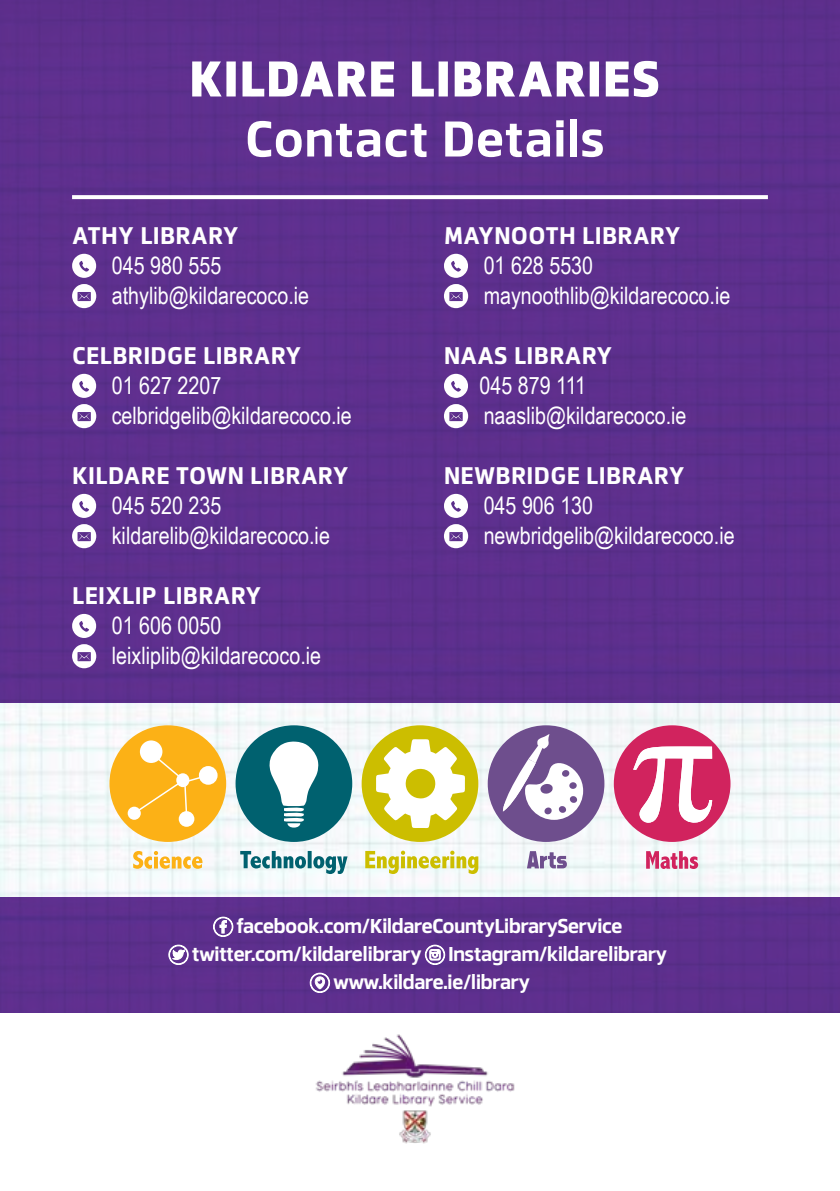
<style>
.page{position:relative;width:840px;height:1191px;background:#fff}
.page>*{position:absolute;margin:0;border:0;box-sizing:border-box;transform-origin:0 0}
.t1{font:800 50px "Facto";letter-spacing:.015em;color:#fff}
.t2{font:700 50px "Facto";color:#fff}
.t3{font:24px/30px "Arial Narrow";color:#fff}
.t4{font:700 24px "Facto";letter-spacing:.01em;color:#fff}
.t5{font:700 20px/28px "Facto";letter-spacing:-.04em;color:#fff}
</style>
<div class="page">
<img style="left:0;top:702px;width:839px;height:195px">
<div style="left:0;top:0;width:839px;height:702px;background:#623191"></div>
<div style="left:0;top:897px;width:839px;height:117px;background:#623191"></div>
<svg style="left:213px;top:916px;width:20px;height:20px"></svg>
<svg style="left:168px;top:944px;width:20px;height:20px"></svg>
<svg style="left:425px;top:944px;width:20px;height:20px"></svg>
<svg style="left:310px;top:972px;width:20px;height:20px"></svg>
<svg style="left:72px;top:254px;width:24px;height:24px"></svg>
<svg style="left:72px;top:284px;width:24px;height:24px"></svg>
<svg style="left:72px;top:374px;width:24px;height:24px"></svg>
<svg style="left:72px;top:404px;width:24px;height:24px"></svg>
<svg style="left:72px;top:494px;width:24px;height:24px"></svg>
<svg style="left:72px;top:524px;width:24px;height:24px"></svg>
<svg style="left:72px;top:614px;width:24px;height:24px"></svg>
<svg style="left:72px;top:644px;width:24px;height:24px"></svg>
<svg style="left:444px;top:254px;width:24px;height:24px"></svg>
<svg style="left:444px;top:284px;width:24px;height:24px"></svg>
<svg style="left:443px;top:374px;width:25px;height:24px"></svg>
<svg style="left:444px;top:404px;width:24px;height:24px"></svg>
<svg style="left:444px;top:494px;width:24px;height:24px"></svg>
<svg style="left:443px;top:524px;width:25px;height:24px"></svg>
<svg style="left:72px;top:195px;width:695px;height:4px;fill:#fff"></svg>
<div style="left:109px;top:725px;width:117px;height:117px;background:#fcb116;border-radius:50%"></div>
<div style="left:128px;top:806px;width:13px;height:14px;background:#fff;border-radius:50%"></div>
<div style="left:140px;top:740px;width:22px;height:23px;background:#fff;border-radius:50%"></div>
<div style="left:199px;top:766px;width:18px;height:18px;background:#fff;border-radius:50%"></div>
<div style="left:179px;top:811px;width:15px;height:16px;background:#fff;border-radius:50%"></div>
<svg style="left:132px;top:751px;width:70px;height:67px"></svg>
<div style="left:235px;top:725px;width:117px;height:117px;background:#00616f;border-radius:50%"></div>
<svg style="left:269px;top:741px;width:49px;height:87px"></svg>
<svg style="left:240px;top:851px;width:107px;height:23px"></svg>
<svg style="left:365px;top:850px;width:113px;height:24px"></svg>
<div style="left:361px;top:725px;width:117px;height:117px;background:#ccbe00;border-radius:50%"></div>
<svg style="left:375px;top:739px;width:90px;height:89px"></svg>
<svg style="left:133px;top:851px;width:69px;height:17px"></svg>
<div style="left:613px;top:725px;width:117px;height:117px;background:#d1235e;border-radius:50%"></div>
<svg style="left:633px;top:746px;width:78px;height:77px"></svg>
<svg style="left:645px;top:851px;width:52px;height:18px"></svg>
<div style="left:487px;top:725px;width:117px;height:117px;background:#6e4e8d;border-radius:50%"></div>
<svg style="left:526px;top:851px;width:40px;height:17px"></svg>
<svg style="left:502px;top:733px;width:81px;height:87px"></svg>
<img style="left:315px;top:1034px;width:200px;height:110px">
<h1 class="t1" style="left:189px;top:41px;width:472px">KILDARE LIBRARIES</h1>
<h1 class="t2" style="left:245px;top:101px;width:361px">Contact Details</h1>
<p class="t4" style="left:72px;top:217px;width:168px">ATHY LIBRARY</p>
<p class="t3" style="left:112px;top:249px;width:199px">045 980 555 athylib@kildarecoco.ie</p>
<p class="t4" style="left:72px;top:337px;width:231px">CELBRIDGE LIBRARY</p>
<p class="t3" style="left:112px;top:369px;width:241px">01 627 2207 celbridgelib@kildarecoco.ie</p>
<p class="t4" style="left:72px;top:457px;width:278px">KILDARE TOWN LIBRARY</p>
<p class="t3" style="left:112px;top:489px;width:219px">045 520 235 kildarelib@kildarecoco.ie</p>
<p class="t4" style="left:72px;top:577px;width:191px">LEIXLIP LIBRARY</p>
<p class="t3" style="left:112px;top:609px;width:211px">01 606 0050 leixliplib@kildarecoco.ie</p>
<p class="t4" style="left:444px;top:217px;width:238px">MAYNOOTH LIBRARY</p>
<p class="t3" style="left:483px;top:249px;width:248px">01 628 5530 maynoothlib@kildarecoco.ie</p>
<p class="t4" style="left:444px;top:337px;width:170px">NAAS LIBRARY</p>
<p class="t3" style="left:479px;top:369px;width:208px">045 879 111 naaslib@kildarecoco.ie</p>
<p class="t4" style="left:444px;top:457px;width:242px">NEWBRIDGE LIBRARY</p>
<p class="t3" style="left:483px;top:489px;width:252px">045 906 130 newbridgelib@kildarecoco.ie</p>
<p class="t5" style="left:192px;top:911px;width:432px;text-indent:45px">facebook.com/KildareCountyLibraryService twitter.com/kildarelibrary</p>
<p class="t5" style="left:333px;top:939px;width:335px;text-indent:115px">Instagram/kildarelibrary www.kildare.ie/library</p>
</div>
